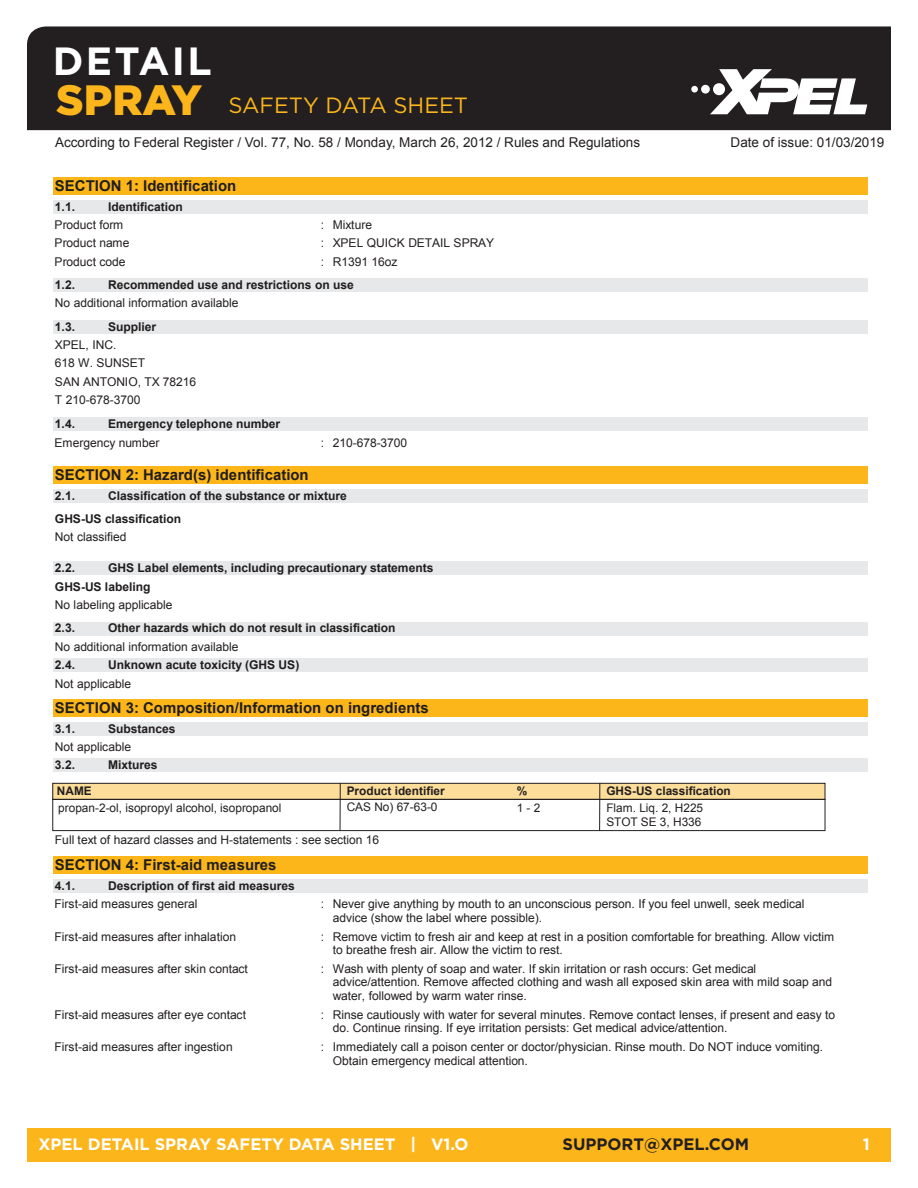
<style>
.page{position:relative;width:918px;height:1188px;background:#fff}
.page>*{position:absolute;margin:0;border:0;box-sizing:border-box;transform-origin:0 0}
.t1{font:900 42.45px "Gotham";letter-spacing:-.005em;color:#fcb61c}
.t2{font:700 39.3px "Gotham";letter-spacing:.055em;color:#fff}
.t3{font:22.05px "Gotham";color:#fcb61c}
.t4{font:700 16.5px "Gotham";color:#fff}
.t5{font:700 16.5px "Gotham";color:#231f20}
.t6{font:700 15px "Arial";color:#201d1e}
.t7{font:13.5px "Arial";color:#231f20}
.t8{font:12px/13.8px "Arial";letter-spacing:-.005em;color:#231f20}
.t9{font:700 12px/22.8px "Arial";color:#201d1e}
.t10{font:11.85px/14.2px "Arial";color:#231f20}
.t11{font:700 11.85px "Arial";color:#231f20}
.s1{color:#231f20}
</style>
<div class="page">
<div style="left:27px;top:26px;width:864px;height:105px;background:#231f20"></div>
<svg style="left:691px;top:69px;width:176px;height:45px"></svg>
<div style="left:27px;top:1128px;width:864px;height:34px;background:#fcb61c"></div>
<div style="left:53px;top:177px;width:814px;height:17px;background:#fcb619"></div>
<div style="left:53px;top:200px;width:814px;height:14px;background:#e7e8e9"></div>
<div style="left:53px;top:278px;width:814px;height:14px;background:#e7e8e9"></div>
<div style="left:53px;top:320px;width:814px;height:14px;background:#e7e8e9"></div>
<div style="left:53px;top:418px;width:814px;height:13px;background:#e7e8e9"></div>
<div style="left:53px;top:467px;width:814px;height:17px;background:#fcb619"></div>
<div style="left:53px;top:489px;width:814px;height:14px;background:#e7e8e9"></div>
<div style="left:53px;top:562px;width:814px;height:13px;background:#e7e8e9"></div>
<div style="left:53px;top:622px;width:814px;height:14px;background:#e7e8e9"></div>
<div style="left:53px;top:658px;width:814px;height:14px;background:#e7e8e9"></div>
<div style="left:53px;top:699px;width:814px;height:18px;background:#fcb619"></div>
<div style="left:53px;top:722px;width:814px;height:14px;background:#e7e8e9"></div>
<div style="left:53px;top:759px;width:814px;height:13px;background:#e7e8e9"></div>
<div style="left:53px;top:857px;width:814px;height:17px;background:#fcb619"></div>
<div style="left:53px;top:879px;width:814px;height:14px;background:#e7e8e9"></div>
<div style="left:53px;top:783px;width:772px;height:16px;background:#fcdd99"></div>
<div style="left:52px;top:783px;width:773px;height:17px;border:1px solid #231f20"></div>
<div style="left:52px;top:799px;width:773px;height:32px;border:1px solid #231f20"></div>
<hr style="left:599px;top:783px;width:1px;height:48px;background:#231f20">
<hr style="left:340px;top:783px;width:1px;height:48px;background:#231f20">
<h2 class="t2" style="left:53px;top:39px;width:160px">DETAIL</h2>
<h1 class="t1" style="left:56px;top:75px;width:147px">SPRAY</h1>
<h3 class="t3" style="left:228px;top:91px;width:241px">SAFETY DATA SHEET</h3>
<p class="t7" style="left:55px;top:134px;width:587px">According to Federal Register / Vol. 77, No. 58 / Monday, March 26, 2012 / Rules and Regulations</p>
<p class="t7" style="left:731px;top:134px;width:155px">Date of issue: 01/03/2019</p>
<p class="t6" style="left:55px;top:176px;width:183px">SECTION 1: Identification</p>
<p class="t9" style="left:55px;top:195px;width:22px">1.1.</p>
<p class="t9" style="left:108px;top:195px;width:76px">Identification</p>
<p class="t8" style="left:55px;top:218px;width:70px">Product form</p>
<p class="t8" style="left:321px;top:218px;width:53px">: Mixture</p>
<p class="t8" style="left:55px;top:236px;width:76px">Product name</p>
<p class="t8" style="left:321px;top:236px;width:175px">: XPEL QUICK DETAIL SPRAY</p>
<p class="t8" style="left:55px;top:255px;width:72px">Product code</p>
<p class="t8" style="left:321px;top:255px;width:78px">: R1391 16oz</p>
<p class="t9" style="left:55px;top:274px;width:22px">1.2.</p>
<p class="t9" style="left:108px;top:274px;width:247px">Recommended use and restrictions on use</p>
<p class="t8" style="left:55px;top:296px;width:185px">No additional information available</p>
<p class="t9" style="left:55px;top:315px;width:22px">1.3.</p>
<p class="t9" style="left:108px;top:315px;width:50px">Supplier</p>
<p class="t8" style="left:55px;top:336px;width:143px;line-height:18.3px">XPEL, INC.<br>618 W. SUNSET<br>SAN ANTONIO, TX 78216<br>T 210-678-3700</p>
<p class="t9" style="left:55px;top:413px;width:22px">1.4.</p>
<p class="t9" style="left:108px;top:413px;width:174px">Emergency telephone number</p>
<p class="t8" style="left:55px;top:436px;width:106px">Emergency number</p>
<p class="t8" style="left:321px;top:436px;width:88px">: 210-678-3700</p>
<p class="t6" style="left:55px;top:465px;width:255px">SECTION 2: Hazard(s) identification</p>
<p class="t9" style="left:55px;top:485px;width:22px">2.1.</p>
<p class="t9" style="left:55px;top:485px;width:294px;text-indent:53px">Classification of the substance or mixture<br>GHS-US classification</p>
<p class="t8" style="left:55px;top:530px;width:73px">Not classified</p>
<p class="t9" style="left:55px;top:557px;width:22px">2.2.</p>
<p class="t9" style="left:55px;top:559px;width:380px;line-height:18.3px;text-indent:53px">GHS Label elements, including precautionary statements<br>GHS-US labeling</p>
<p class="t8" style="left:55px;top:598px;width:119px">No labeling applicable</p>
<p class="t9" style="left:55px;top:617px;width:22px">2.3.</p>
<p class="t9" style="left:108px;top:617px;width:289px">Other hazards which do not result in classification</p>
<p class="t8" style="left:55px;top:640px;width:185px">No additional information available</p>
<p class="t9" style="left:55px;top:654px;width:22px">2.4.</p>
<p class="t9" style="left:108px;top:654px;width:193px">Unknown acute toxicity (GHS US)</p>
<p class="t8" style="left:55px;top:677px;width:78px">Not applicable</p>
<p class="t6" style="left:55px;top:698px;width:375px">SECTION 3: Composition/Information on ingredients</p>
<p class="t9" style="left:55px;top:717px;width:22px">3.1.</p>
<p class="t9" style="left:108px;top:717px;width:69px">Substances</p>
<p class="t8" style="left:55px;top:740px;width:78px">Not applicable</p>
<p class="t9" style="left:55px;top:754px;width:22px">3.2.</p>
<p class="t9" style="left:108px;top:754px;width:51px">Mixtures</p>
<p class="t11" style="left:57px;top:783px;width:36px">NAME</p>
<p class="t10" style="left:58px;top:801px;width:225px">propan-2-ol, isopropyl alcohol, isopropanol</p>
<p class="t11" style="left:347px;top:783px;width:100px">Product identifier</p>
<p class="t11" style="left:517px;top:783px;width:12px">%</p>
<p class="t11" style="left:606px;top:783px;width:126px">GHS-US classification</p>
<p class="t10" style="left:347px;top:800px;width:92px">CAS No) 67-63-0</p>
<p class="t10" style="left:517px;top:801px;width:25px">1 - 2</p>
<p class="t10" style="left:606px;top:801px;width:98px">Flam. Liq. 2, H225<br>STOT SE 3, H336</p>
<p class="t8" style="left:55px;top:833px;width:326px">Full text of hazard classes and H-statements : see section 16</p>
<p class="t6" style="left:55px;top:855px;width:223px">SECTION 4: First-<span class="s1">aid measures</span></p>
<p class="t9" style="left:55px;top:875px;width:22px">4.1.</p>
<p class="t9" style="left:108px;top:875px;width:188px">Description of first aid measures</p>
<p class="t8" style="left:55px;top:898px;width:144px">First-aid measures general</p>
<p class="t8" style="left:333px;top:898px;width:473px;text-indent:-12px">: Never give anything by mouth to an unconscious person. If you feel unwell, seek medical advice (show the label where possible).</p>
<p class="t8" style="left:55px;top:930px;width:183px">First-aid measures after inhalation</p>
<p class="t8" style="left:333px;top:930px;width:503px;text-indent:-12px">: Remove victim to fresh air and keep at rest in a position comfortable for breathing. Allow victim to breathe fresh air. Allow the victim to rest.</p>
<p class="t8" style="left:55px;top:962px;width:195px">First-aid measures after skin contact</p>
<p class="t8" style="left:333px;top:962px;width:501px;text-indent:-12px">: Wash with plenty of soap and water. If skin irritation or rash occurs: Get medical advice/attention. Remove affected clothing and wash all exposed skin area with mild soap and water, followed by warm water rinse.</p>
<p class="t8" style="left:55px;top:1008px;width:193px">First-aid measures after eye contact</p>
<p class="t8" style="left:333px;top:1008px;width:504px;text-indent:-12px">: Rinse cautiously with water for several minutes. Remove contact lenses, if present and easy to do. Continue rinsing. If eye irritation persists: Get medical advice/attention.</p>
<p class="t8" style="left:55px;top:1040px;width:180px">First-aid measures after ingestion</p>
<p class="t8" style="left:333px;top:1040px;width:492px;text-indent:-12px">: Immediately call a poison center or doctor/physician. Rinse mouth. Do NOT induce vomiting.<br>Obtain emergency medical attention.</p>
<h3 class="t4" style="left:38px;top:1135px;width:432px">XPEL DETAIL SPRAY SAFETY DATA SHEET | V1.O</h3>
<h3 class="t5" style="left:563px;top:1135px;width:188px">SUPPORT@XPEL.COM</h3>
<h3 class="t4" style="left:863px;top:1135px;width:8px">1</h3>
</div>
